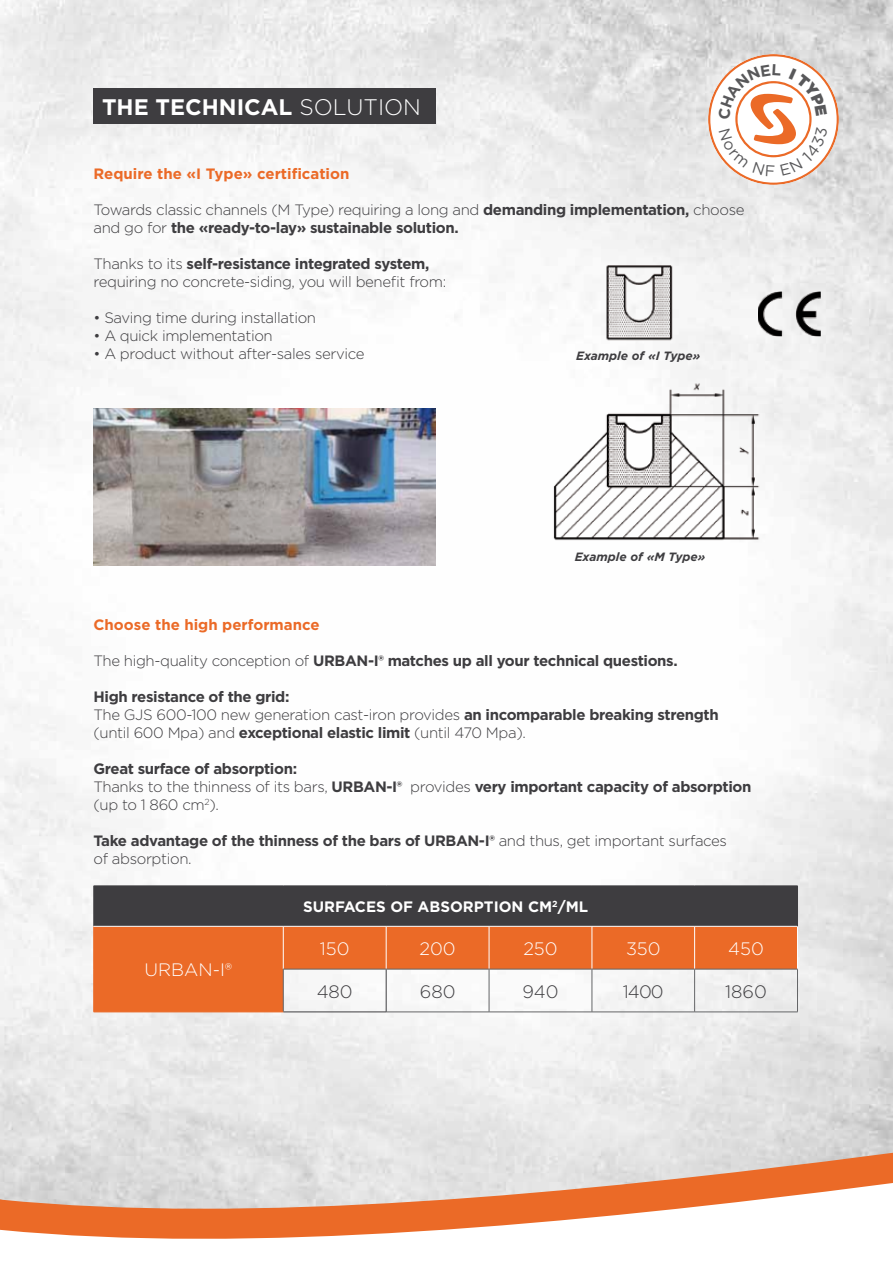
<style>
.page{position:relative;width:893px;height:1263px;background:#fff}
.page>*{position:absolute;margin:0;border:0;box-sizing:border-box;transform-origin:0 0}
.t1{font:700 22.5px "Gotham";color:#fff}
.t2{font:300 18px "Gotham";color:#fff}
.t3{font:300 18px "Gotham";color:#3e3d40}
.t4{font:700 15.15px "Gotham";color:#fff}
.t5{font:700 15px/18px "Gotham";letter-spacing:-.025em;color:#3e3d40}
.t6{font:300 15px/18px "Gotham";letter-spacing:-.025em;color:#3e3d40}
.t7{font:700 15px "Gotham";color:#eb6a27}
.t8{font:italic 700 12px "Gotham";color:#3e3d40}
.s1{font-weight:300}
.s2{font-weight:700}
</style>
<div class="page">
<img style="left:0;top:0;width:893px;height:1008px">
<svg style="left:18px;top:1008px;width:875px;height:31px;fill:#efefef"></svg>
<svg style="left:18px;top:1039px;width:875px;height:200px;background:#e7d3c9"></svg>
<svg style="left:0;top:1007px;width:18px;height:225px;background:#e3d1c8"></svg>
<div style="left:0;top:1231px;width:8px;height:32px;background:#fff"></div>
<div style="left:94px;top:88px;width:342px;height:35px;background:#3e3d40"></div>
<img style="left:94px;top:408px;width:342px;height:157px">
<img style="left:758px;top:292px;width:63px;height:44px">
<img style="left:590px;top:241px;width:102px;height:104px">
<img style="left:542px;top:380px;width:225px;height:164px">
<div style="left:94px;top:886px;width:703px;height:40px;background:#3e3d40"></div>
<svg style="left:94px;top:927px;width:703px;height:85px;fill:#eb6a27"></svg>
<hr style="left:489px;top:969px;width:1px;height:43px;background:#646567">
<hr style="left:592px;top:969px;width:1px;height:43px;background:#646567">
<hr style="left:694px;top:969px;width:1px;height:43px;background:#646567">
<hr style="left:797px;top:969px;width:1px;height:43px;background:#646567">
<hr style="left:386px;top:1012px;width:103px;height:1px;background:#646567">
<hr style="left:489px;top:1012px;width:103px;height:1px;background:#646567">
<hr style="left:592px;top:1012px;width:103px;height:1px;background:#646567">
<hr style="left:695px;top:1012px;width:103px;height:1px;background:#646567">
<hr style="left:386px;top:969px;width:1px;height:43px;background:#3e3d40">
<hr style="left:283px;top:1012px;width:103px;height:1px;background:#3e3d40">
<hr style="left:386px;top:926px;width:1px;height:43px;background:#fff">
<hr style="left:489px;top:926px;width:1px;height:43px;background:#fff">
<hr style="left:592px;top:926px;width:1px;height:43px;background:#fff">
<hr style="left:694px;top:926px;width:1px;height:43px;background:#fff">
<hr style="left:797px;top:926px;width:1px;height:43px;background:#fff">
<hr style="left:386px;top:926px;width:103px;height:1px;background:#fff">
<hr style="left:489px;top:926px;width:103px;height:1px;background:#fff">
<hr style="left:592px;top:926px;width:103px;height:1px;background:#fff">
<hr style="left:695px;top:926px;width:103px;height:1px;background:#fff">
<hr style="left:94px;top:885px;width:189px;height:1px;background:#3e3d40">
<hr style="left:93px;top:886px;width:1px;height:40px;background:#3e3d40">
<hr style="left:283px;top:885px;width:103px;height:1px;background:#3e3d40">
<hr style="left:386px;top:885px;width:103px;height:1px;background:#3e3d40">
<hr style="left:489px;top:885px;width:103px;height:1px;background:#3e3d40">
<hr style="left:592px;top:885px;width:103px;height:1px;background:#3e3d40">
<hr style="left:695px;top:885px;width:103px;height:1px;background:#3e3d40">
<hr style="left:797px;top:886px;width:1px;height:40px;background:#3e3d40">
<hr style="left:93px;top:926px;width:1px;height:43px;background:#eb6a27">
<hr style="left:93px;top:969px;width:1px;height:43px;background:#eb6a27">
<hr style="left:94px;top:926px;width:189px;height:1px;background:#fff">
<hr style="left:283px;top:926px;width:103px;height:1px;background:#fff">
<hr style="left:283px;top:926px;width:1px;height:43px;background:#fff">
<hr style="left:283px;top:969px;width:103px;height:1px;background:#646567">
<hr style="left:283px;top:969px;width:1px;height:43px;background:#646567">
<hr style="left:386px;top:969px;width:103px;height:1px;background:#646567">
<hr style="left:489px;top:969px;width:103px;height:1px;background:#646567">
<hr style="left:592px;top:969px;width:103px;height:1px;background:#646567">
<hr style="left:695px;top:969px;width:103px;height:1px;background:#646567">
<hr style="left:94px;top:1012px;width:189px;height:1px;background:#eb6a27">
<svg style="left:708px;top:54px;width:131px;height:131px"></svg>
<h1 class="t1" style="left:102px;top:92px;width:321px">THE TECHNICAL <span class="s1">SOLUTION</span></h1>
<p class="t7" style="left:94px;top:164px;width:257px">Require the «I Type» certification</p>
<p class="t5" style="left:94px;top:201px;width:652px"><span class="s1">Towards classic channels (M Type) requiring a long and</span> demanding implementation, <span class="s1">choose and go for</span> the «ready-to-lay» sustainable solution.</p>
<p class="t6" style="left:94px;top:254px;width:354px">Thanks to its <span class="s2">self-resistance integrated system, </span>requiring no concrete-siding, you will benefit from:</p>
<p class="t6" style="left:94px;top:308px;width:224px">• Saving time during installation</p>
<p class="t6" style="left:94px;top:326px;width:181px">• A quick implementation</p>
<p class="t6" style="left:94px;top:344px;width:273px">• A product without after-sales service</p>
<p class="t8" style="left:576px;top:347px;width:126px">Example of «I Type»</p>
<p class="t8" style="left:575px;top:548px;width:132px">Example of «M Type»</p>
<p class="t7" style="left:94px;top:614px;width:228px">Choose the high performance</p>
<p class="t5" style="left:94px;top:651px;width:586px"><span class="s1">The high-quality conception of</span> URBAN-I® matches up all your technical questions.</p>
<p class="t5" style="left:94px;top:687px;width:627px">High resistance of the grid:<br><span class="s1">The GJS 600-100 new generation cast-iron provides</span> an incomparable breaking strength <span class="s1">(until 600 Mpa) and</span> exceptional elastic limit <span class="s1">(until 470 Mpa).</span></p>
<p class="t5" style="left:94px;top:759px;width:659px">Great surface of absorption:<br><span class="s1">Thanks to the thinness of its bars,</span> URBAN-I® <span class="s1">provides</span> very important capacity of absorption <span class="s1">(up to 1 860 cm</span><sup>2</sup><span class="s1">).</span></p>
<p class="t5" style="left:94px;top:831px;width:635px">Take advantage of the thinness of the bars of URBAN-I® <span class="s1">and thus, get important surfaces of absorption.</span></p>
<p class="t2" style="left:145px;top:958px;width:89px">URBAN-I®</p>
<p class="t4" style="left:303px;top:897px;width:287px">SURFACES OF ABSORPTION CM<sup>2</sup>/ML</p>
<p class="t2" style="left:320px;top:937px;width:31px">150</p>
<p class="t2" style="left:419px;top:937px;width:38px">200</p>
<p class="t2" style="left:523px;top:937px;width:36px">250</p>
<p class="t2" style="left:626px;top:937px;width:36px">350</p>
<p class="t2" style="left:728px;top:937px;width:37px">450</p>
<p class="t3" style="left:317px;top:980px;width:38px">480</p>
<p class="t3" style="left:420px;top:980px;width:37px">680</p>
<p class="t3" style="left:522px;top:980px;width:38px">940</p>
<p class="t3" style="left:623px;top:980px;width:42px">1400</p>
<p class="t3" style="left:725px;top:980px;width:43px">1860</p>
</div>
